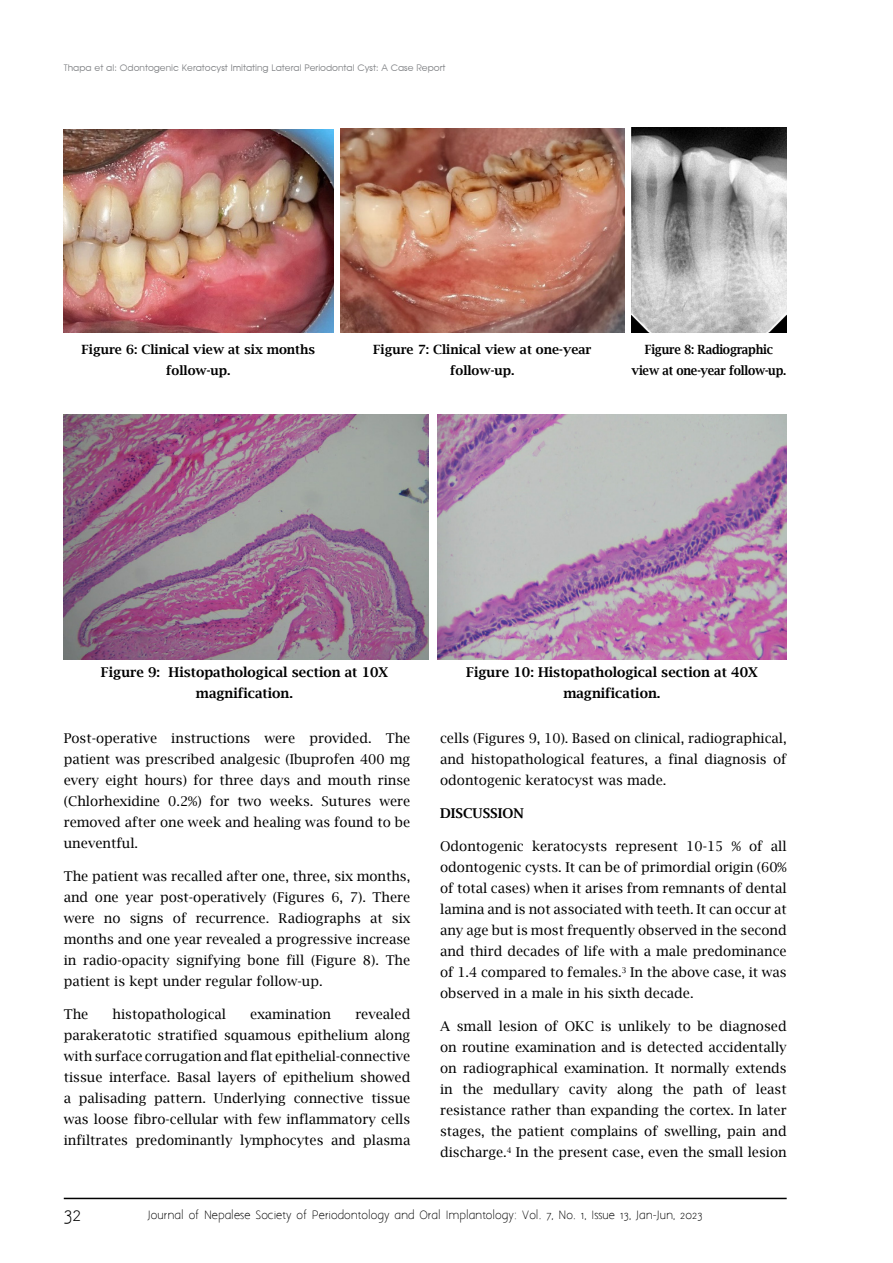
<style>
.page{position:relative;width:893px;height:1263px;background:#fff}
.page>*{position:absolute;margin:0;border:0;box-sizing:border-box;transform-origin:0 0}
.t1{font:18px "Aaargh Normal";color:#000}
.t2{font:13.5px/21px "Lucida Bright";color:#000;text-align:justify}
.t3{font:600 13.5px/21px "Lucida Bright";color:#000;text-align:center}
.t4{font:600 12.75px/21px "Lucida Bright";color:#000;text-align:center}
.t5{font:600 12.75px/21px "Lucida Bright";letter-spacing:-.02em;color:#000;text-align:center;scale:.92 1}
.t6{font:10.5px "Aaargh Normal";color:#000}
.t7{font:9px "Advance Normal";color:#808285}
</style>
<div class="page">
<hr style="left:64px;top:1198px;width:723px;height:1px;background:#000">
<img style="left:63px;top:129px;width:270px;height:204px">
<img style="left:340px;top:128px;width:284px;height:205px">
<img style="left:631px;top:127px;width:156px;height:206px">
<img style="left:437px;top:414px;width:350px;height:245px">
<img style="left:64px;top:414px;width:365px;height:245px">
<p class="t7" style="left:64px;top:62px;width:383px">Thapa et al: Odontogenic Keratocyst Imitating Lateral Periodontal Cyst: A Case Report</p>
<p class="t4" style="left:81px;top:339px;width:235px">Figure 6: Clinical view at six months follow-up.</p>
<p class="t4" style="left:373px;top:339px;width:220px">Figure 7: Clinical view at one-year follow-up.</p>
<p class="t5" style="left:632px;top:339px;width:170px">Figure 8: Radiographic view at one-year follow-up.</p>
<p class="t3" style="left:101px;top:662px;width:289px">Figure 9: Histopathological section at 10X magnification.</p>
<p class="t3" style="left:466px;top:662px;width:293px">Figure 10: Histopathological section at 40X magnification.</p>
<p class="t2" style="left:64px;top:728px;width:348px">Post-operative instructions were provided. The patient was prescribed analgesic (Ibuprofen 400 mg every eight hours) for three days and mouth rinse (Chlorhexidine 0.2%) for two weeks. Sutures were removed after one week and healing was found to be uneventful.</p>
<p class="t2" style="left:64px;top:866px;width:348px">The patient was recalled after one, three, six months, and one year post-operatively (Figures 6, 7). There were no signs of recurrence. Radiographs at six months and one year revealed a progressive increase in radio-opacity signifying bone fill (Figure 8). The patient is kept under regular follow-up.</p>
<p class="t2" style="left:64px;top:1004px;width:26px">The</p>
<p class="t2" style="left:113px;top:1004px;width:115px">histopathological</p>
<p class="t2" style="left:250px;top:1004px;width:82px">examination</p>
<p class="t2" style="left:64px;top:1004px;width:348px;text-indent:292px">revealed parakeratotic stratified squamous epithelium along with surface corrugation and flat epithelial-connective tissue interface. Basal layers of epithelium showed a palisading pattern. Underlying connective tissue was loose fibro-cellular with few inflammatory cells infiltrates predominantly lymphocytes and plasma</p>
<p class="t2" style="left:440px;top:728px;width:348px">cells (Figures 9, 10). Based on clinical, radiographical, and histopathological features, a final diagnosis of odontogenic keratocyst was made.</p>
<p class="t3" style="left:440px;top:803px;width:85px">DISCUSSION</p>
<p class="t2" style="left:440px;top:836px;width:348px">Odontogenic keratocysts represent 10-15 % of all odontogenic cysts. It can be of primordial origin (60% of total cases) when it arises from remnants of dental lamina and is not associated with teeth. It can occur at any age but is most frequently observed in the second and third decades of life with a male predominance of 1.4 compared to females.<sup>3</sup> In the above case, it was observed in a male in his sixth decade.</p>
<p class="t2" style="left:440px;top:1016px;width:348px">A small lesion of OKC is unlikely to be diagnosed on routine examination and is detected accidentally on radiographical examination. It normally extends in the medullary cavity along the path of least resistance rather than expanding the cortex. In later stages, the patient complains of swelling, pain and discharge.<sup>4</sup> In the present case, even the small lesion</p>
<h1 class="t1" style="left:64px;top:1204px;width:19px">32</h1>
<p class="t6" style="left:148px;top:1209px;width:556px">Journal of Nepalese Society of Periodontology and Oral Implantology: Vol. 7, No. 1, Issue 13, Jan-Jun, 2023</p>
</div>
